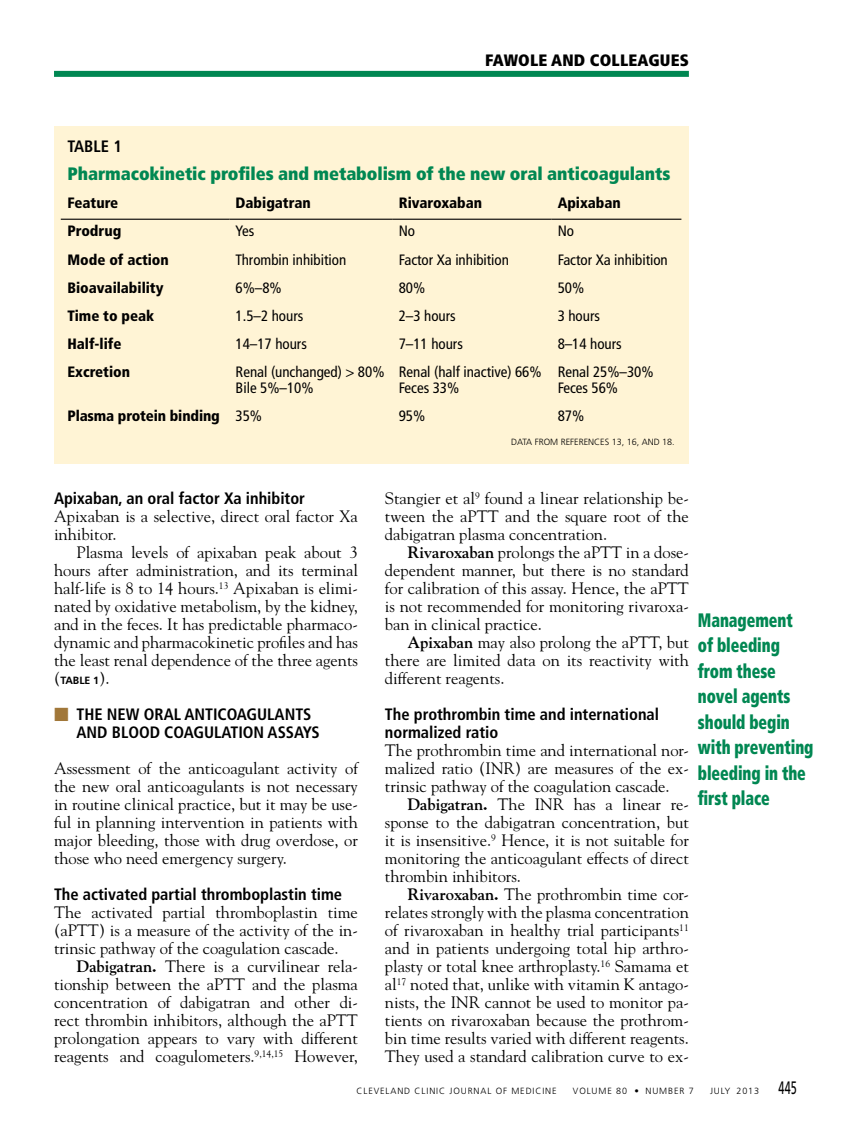
<style>
.page{position:relative;width:851px;height:1134px;background:#fff}
.page>*{position:absolute;margin:0;border:0;box-sizing:border-box;transform-origin:0 0}
.t1{font:900 condensed 19.5px/25.5px "Frutiger LT Std";letter-spacing:-.005em;color:#008752;scale:.8 1}
.t2{font:900 condensed 18px "Frutiger LT Std";letter-spacing:-.005em;color:#008752}
.t3{font:16.5px/18px "Goudy Std";color:#000;text-align:justify}
.t4{font:700 condensed 16.5px/18px "Frutiger LT Std";color:#000}
.t5{font:900 condensed 16.5px "Frutiger LT Std";letter-spacing:.01em;color:#000}
.t6{font:condensed 15px/16.5px "Frutiger LT Std";color:#000}
.t7{font:900 condensed 15px "Frutiger LT Std";color:#000}
.t8{font:700 10.5px "Frutiger LT Std";color:#000}
.t9{font:300 9px "Frutiger LT Std";letter-spacing:.1em;color:#000}
.s1{font-weight:400}
.s2{font-family:"Goudy Std";font-weight:400;font-size:16.5px}
.s3{font-family:"Universal Std Newswith Comm Pi";font-weight:400;font-stretch:normal;color:#a17739}
.s4{font-weight:700}
.s5{font-weight:400;font-size:18px}
</style>
<div class="page">
<div style="left:54px;top:71px;width:634px;height:6px;background:#008752"></div>
<div style="left:54px;top:126px;width:634px;height:337px;background:#fff4d5"></div>
<hr style="left:61px;top:219px;width:169px;height:1px;background:#000">
<hr style="left:230px;top:219px;width:163px;height:1px;background:#000">
<hr style="left:393px;top:219px;width:158px;height:1px;background:#000">
<hr style="left:551px;top:219px;width:130px;height:1px;background:#000">
<p class="t5" style="left:485px;top:51px;width:205px">FAWOLE AND COLLEAGUES</p>
<p class="t4" style="left:68px;top:137px;width:56px">TABLE 1</p>
<p class="t2" style="left:68px;top:163px;width:604px">Pharmacokinetic profiles and metabolism of the new oral anticoagulants</p>
<p class="t7" style="left:68px;top:194px;width:52px">Feature</p>
<p class="t7" style="left:236px;top:194px;width:77px">Dabigatran</p>
<p class="t7" style="left:399px;top:194px;width:85px">Rivaroxaban</p>
<p class="t7" style="left:557px;top:194px;width:65px">Apixaban</p>
<p class="t7" style="left:68px;top:222px;width:55px">Prodrug</p>
<p class="t6" style="left:236px;top:223px;width:20px">Yes</p>
<p class="t6" style="left:399px;top:223px;width:18px">No</p>
<p class="t6" style="left:557px;top:223px;width:18px">No</p>
<p class="t7" style="left:68px;top:250px;width:103px">Mode of action</p>
<p class="t6" style="left:236px;top:251px;width:112px">Thrombin inhibition</p>
<p class="t6" style="left:399px;top:251px;width:112px">Factor Xa inhibition</p>
<p class="t6" style="left:557px;top:251px;width:112px">Factor Xa inhibition</p>
<p class="t7" style="left:68px;top:278px;width:97px">Bioavailability</p>
<p class="t6" style="left:236px;top:279px;width:48px">6%–8%</p>
<p class="t6" style="left:399px;top:279px;width:28px">80%</p>
<p class="t6" style="left:557px;top:279px;width:28px">50%</p>
<p class="t7" style="left:68px;top:306px;width:88px">Time to peak</p>
<p class="t6" style="left:236px;top:307px;width:69px">1.5–2 hours</p>
<p class="t6" style="left:399px;top:307px;width:58px">2–3 hours</p>
<p class="t6" style="left:557px;top:307px;width:44px">3 hours</p>
<p class="t7" style="left:68px;top:334px;width:55px">Half-life</p>
<p class="t6" style="left:236px;top:335px;width:73px">14–17 hours</p>
<p class="t6" style="left:399px;top:335px;width:66px">7–11 hours</p>
<p class="t6" style="left:557px;top:335px;width:66px">8–14 hours</p>
<p class="t7" style="left:68px;top:362px;width:64px">Excretion</p>
<p class="t6" style="left:236px;top:363px;width:150px">Renal (unchanged) &gt; 80%<br>Bile 5%–10%</p>
<p class="t6" style="left:399px;top:363px;width:144px">Renal (half inactive) 66%<br>Feces 33%</p>
<p class="t6" style="left:557px;top:363px;width:97px">Renal 25%–30%<br>Feces 56%</p>
<p class="t7" style="left:68px;top:407px;width:196px">Plasma protein binding <span class="s1">35%</span></p>
<p class="t6" style="left:399px;top:408px;width:28px">95%</p>
<p class="t6" style="left:557px;top:408px;width:28px">87%</p>
<p class="t9" style="left:511px;top:437px;width:31px">DATA FROM</p>
<p class="t9" style="left:560px;top:437px;width:6px">REFERENCE</p>
<p class="t9" style="left:604px;top:437px;width:44px">S 13, 16, AND</p>
<p class="t9" style="left:662px;top:437px;width:14px">18.</p>
<p class="t4" style="left:54px;top:489px;width:252px">Apixaban, an oral factor Xa inhibitor</p>
<p class="t3" style="left:54px;top:507px;width:305px">Apixaban is a selective, direct oral factor Xa inhibitor.</p>
<p class="t3" style="left:54px;top:543px;width:305px;text-indent:23px">Plasma levels of apixaban peak about 3 hours after administration, and its terminal half-life is 8 to 14 hours.<sup>13</sup> Apixaban is elimi&shy;nated by oxidative metabolism, by the kidney, and in the feces. It has predictable pharmaco&shy;dynamic and pharmacokinetic profiles and has the least renal dependence of the three agents</p>
<p class="t8" style="left:54px;top:674px;width:57px"><span class="s2">(</span>TABLE 1<span class="s2">).</span></p>
<p class="t4" style="left:77px;top:705px;width:244px;text-indent:-23px"><span class="s3">■</span> THE NEW ORAL ANTICOAGULANTS<br>AND BLOOD COAGULATION ASSAYS</p>
<p class="t3" style="left:54px;top:759px;width:305px">Assessment of the anticoagulant activity of the new oral anticoagulants is not necessary in routine clinical practice, but it may be use&shy;ful in planning intervention in patients with major bleeding, those with drug overdose, or those who need emergency surgery.</p>
<p class="t4" style="left:54px;top:885px;width:290px">The activated partial thromboplastin time</p>
<p class="t3" style="left:54px;top:903px;width:305px">The activated partial thromboplastin time (aPTT) is a measure of the activity of the in&shy;trinsic pathway of the coagulation cascade.</p>
<p class="t3" style="left:54px;top:957px;width:305px;text-indent:23px"><span class="s4">Dabigatran.</span> There is a curvilinear rela&shy;tionship between the aPTT and the plasma concentration of dabigatran and other di&shy;rect thrombin inhibitors, although the aPTT prolongation appears to vary with different reagents and coagulometers.<sup>9,14,15</sup> However,</p>
<p class="t3" style="left:385px;top:489px;width:305px">Stangier et al<sup>9</sup> found a linear relationship be&shy;tween the aPTT and the square root of the dabigatran plasma concentration.</p>
<p class="t3" style="left:385px;top:543px;width:305px;text-indent:23px"><span class="s4">Rivaroxaban</span> prolongs the aPTT in a dose&shy;dependent manner, but there is no standard for calibration of this assay. Hence, the aPTT is not recommended for monitoring rivaroxa&shy;ban in clinical practice.</p>
<p class="t3" style="left:385px;top:633px;width:305px;text-indent:23px"><span class="s4">Apixaban</span> may also prolong the aPTT, but there are limited data on its reactivity with different reagents.</p>
<p class="t4" style="left:385px;top:705px;width:275px">The prothrombin time and international normalized ratio</p>
<p class="t3" style="left:385px;top:741px;width:305px">The prothrombin time and international nor&shy;malized ratio (INR) are measures of the ex&shy;trinsic pathway of the coagulation cascade.</p>
<p class="t3" style="left:385px;top:795px;width:305px;text-indent:23px"><span class="s4">Dabigatran.</span> The INR has a linear re&shy;sponse to the dabigatran concentration, but it is insensitive.<sup>9</sup> Hence, it is not suitable for monitoring the anticoagulant effects of direct thrombin inhibitors.</p>
<p class="t3" style="left:385px;top:885px;width:305px;text-indent:23px"><span class="s4">Rivaroxaban.</span> The prothrombin time cor&shy;relates strongly with the plasma concentration of rivaroxaban in healthy trial participants<sup>11 </sup>and in patients undergoing total hip arthro&shy;plasty or total knee arthroplasty.<sup>16</sup> Samama et al<sup>17</sup> noted that, unlike with vitamin K antago&shy;nists, the INR cannot be used to monitor pa&shy;tients on rivaroxaban because the prothrom&shy;bin time results varied with different reagents.<br>They used a standard calibration curve to ex-</p>
<p class="t1" style="left:698px;top:607px;width:146px">Management<br>of bleeding from these novel agents should begin with preventing bleeding in the first place</p>
<p class="t9" style="left:356px;top:1085px;width:202px">CLEVELAND CLINIC JOURNAL OF MEDICINE</p>
<p class="t9" style="left:573px;top:1085px;width:122px">VOLUME 80 • NUMBER 7</p>
<p class="t9" style="left:710px;top:1085px;width:88px">JULY 2013 <span class="s5">445</span></p>
</div>
